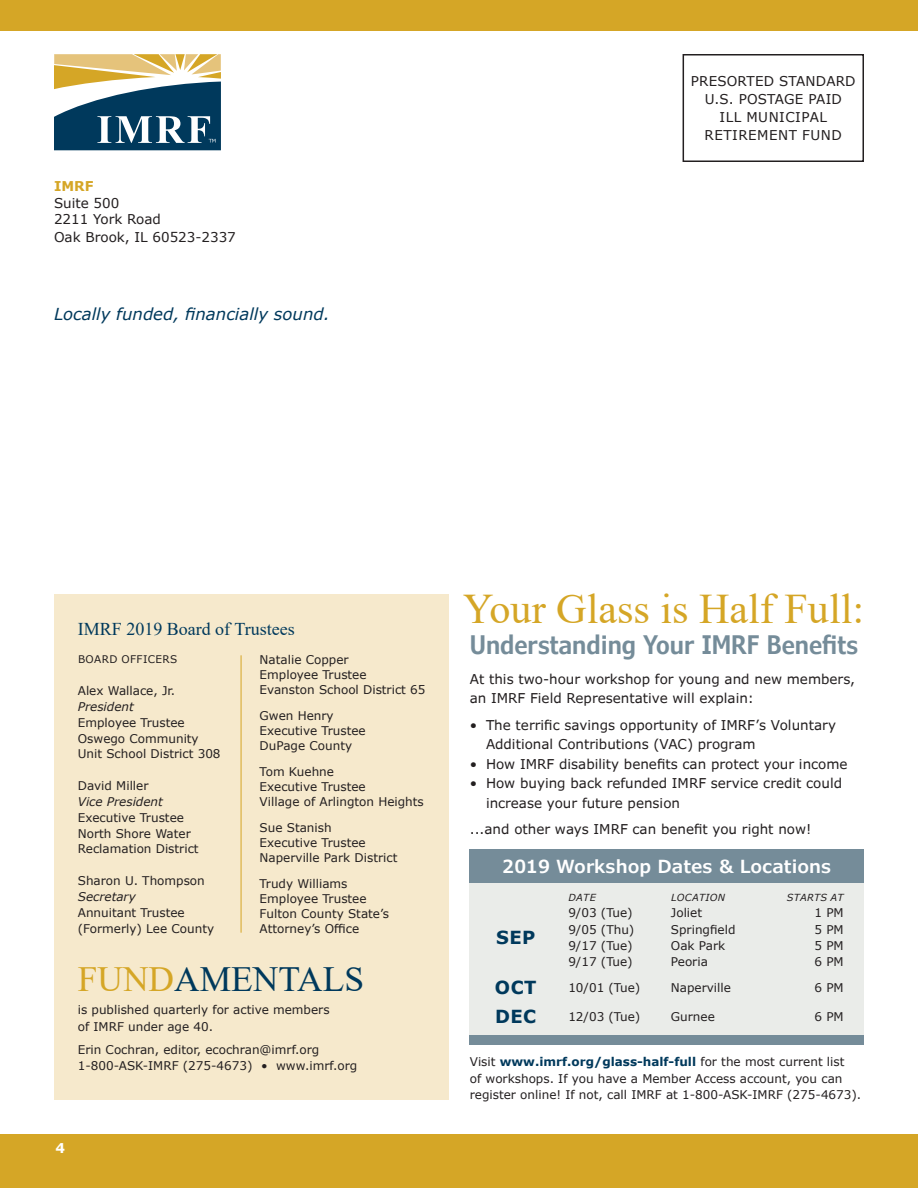
<style>
.page{position:relative;width:918px;height:1188px;background:#fff}
.page>*{position:absolute;margin:0;border:0;box-sizing:border-box;transform-origin:0 0}
.t1{font:42.15px "Times New Roman";color:#d5a626}
.t2{font:35.4px "Times New Roman";color:#00395c}
.t3{font:600 condensed 25.5px "Verdana Pro";color:#758c99}
.t4{font:600 18px "Verdana Pro";color:#fff}
.t5{font:18px "Times New Roman";color:#00395c}
.t6{font:700 18px "Verdana";letter-spacing:.025em;color:#00395c}
.t7{font:italic 16.5px "Verdana";color:#00395c}
.t8{font:13.5px/19.5px "Verdana Pro";color:#231f20}
.t9{font:13.5px "Verdana";letter-spacing:.01em;color:#231f20}
.t10{font:13.5px "Verdana";letter-spacing:.035em;color:#231f20}
.t11{font:700 13.5px "Verdana";color:#d5a626}
.t12{font:700 13.5px "Verdana";color:#fff}
.Body_text{font:12px/15px "Verdana";color:#231f20}
.t13{font:italic 12px "Verdana";color:#231f20}
.t14{font:10.5px "Verdana";letter-spacing:.035em;color:#231f20}
.t15{font:italic 9.75px "Verdana";letter-spacing:.035em;color:#231f20}
.s1{font-style:italic}
.s2{color:#d5a626}
.s3{font-weight:700;color:#00395c}
</style>
<div class="page">
<div style="left:0;top:1134px;width:918px;height:54px;background:#d5a626"></div>
<svg style="left:54px;top:54px;width:167px;height:96px"></svg>
<div style="left:0;top:0;width:918px;height:30px;background:#d5a626"></div>
<div style="left:683px;top:54px;width:181px;height:108px;border:2px solid #231f20"></div>
<div style="left:54px;top:594px;width:394px;height:505px;background:#f6e9cc"></div>
<hr style="left:241px;top:655px;width:1px;height:278px;background:#d5a626">
<div style="left:470px;top:882px;width:394px;height:153px;background:#eaece9"></div>
<div style="left:470px;top:1035px;width:394px;height:10px;background:#758c99"></div>
<div style="left:470px;top:849px;width:394px;height:33px;background:#758c99"></div>
<p class="t11" style="left:54px;top:177px;width:41px">IMRF</p>
<p class="t9" style="left:54px;top:194px;width:67px">Suite 500</p>
<p class="t9" style="left:54px;top:210px;width:108px">2211 York Road</p>
<p class="t9" style="left:54px;top:228px;width:183px">Oak Brook, IL 60523-2337</p>
<p class="t7" style="left:54px;top:302px;width:277px">Locally funded, financially sound.</p>
<p class="t9" style="left:691px;top:72px;width:166px">PRESORTED STANDARD</p>
<p class="t9" style="left:705px;top:90px;width:139px">U.S. POSTAGE PAID</p>
<p class="t10" style="left:720px;top:108px;width:109px">ILL MUNICIPAL</p>
<p class="t10" style="left:705px;top:126px;width:139px">RETIREMENT FUND</p>
<p class="t5" style="left:78px;top:617px;width:219px">IMRF 2019 Board of Trustees</p>
<p class="t14" style="left:78px;top:652px;width:101px">BOARD OFFICERS</p>
<p class="Body_text" style="left:78px;top:683px;width:99px">Alex Wallace, Jr.</p>
<p class="Body_text" style="left:78px;top:699px;width:108px;line-height:15.8px"><span class="s1">President<br></span>Employee Trustee</p>
<p class="Body_text" style="left:78px;top:730px;width:144px;line-height:15.8px">Oswego Community<br>Unit School District 308</p>
<p class="Body_text" style="left:78px;top:778px;width:72px">David Miller</p>
<p class="Body_text" style="left:78px;top:794px;width:108px;line-height:15.8px"><span class="s1">Vice President<br></span>Executive Trustee</p>
<p class="Body_text" style="left:78px;top:825px;width:122px;line-height:15.8px">North Shore Water<br>Reclamation District</p>
<p class="Body_text" style="left:78px;top:873px;width:129px">Sharon U. Thompson</p>
<p class="t13" style="left:78px;top:889px;width:60px">Secretary</p>
<p class="Body_text" style="left:78px;top:905px;width:138px;line-height:15.8px">Annuitant Trustee (Formerly) Lee County</p>
<p class="t2" style="left:78px;top:954px;width:288px"><span class="s2">FUND</span>AMENTALS</p>
<p class="Body_text" style="left:78px;top:1001px;width:253px;line-height:16.5px">is published quarterly for active members of IMRF under age 40.</p>
<p class="Body_text" style="left:78px;top:1042px;width:243px">Erin Cochran, editor, ecochran@imrf.org</p>
<p class="Body_text" style="left:78px;top:1058px;width:281px">1-800-ASK-IMRF (275-4673) • www.imrf.org</p>
<p class="Body_text" style="left:260px;top:653px;width:90px">Natalie Copper</p>
<p class="Body_text" style="left:260px;top:668px;width:167px">Employee Trustee<br>Evanston School District 65</p>
<p class="Body_text" style="left:260px;top:708px;width:108px">Gwen Henry<br>Executive Trustee<br>DuPage County</p>
<p class="Body_text" style="left:260px;top:764px;width:76px">Tom Kuehne</p>
<p class="Body_text" style="left:260px;top:779px;width:108px">Executive Trustee</p>
<p class="Body_text" style="left:260px;top:794px;width:166px">Village of Arlington Heights</p>
<p class="Body_text" style="left:260px;top:820px;width:74px">Sue Stanish</p>
<p class="Body_text" style="left:260px;top:835px;width:139px">Executive Trustee<br>Naperville Park District</p>
<p class="Body_text" style="left:260px;top:876px;width:131px">Trudy Williams<br>Employee Trustee<br>Fulton County State’s<br>Attorney’s Office</p>
<p class="t12" style="left:56px;top:1138px;width:11px">4</p>
<p class="t1" style="left:463px;top:579px;width:402px">Your Glass is Half Full:</p>
<p class="t3" style="left:470px;top:628px;width:390px">Understanding Your IMRF Benefits</p>
<p class="t8" style="left:470px;top:669px;width:387px">At this two-hour workshop for young and new members, an IMRF Field Representative will explain:</p>
<p class="t8" style="left:486px;top:715px;width:352px;text-indent:-16px">• The terrific savings opportunity of IMRF’s Voluntary<br>Additional Contributions (VAC) program</p>
<p class="t8" style="left:470px;top:754px;width:379px">• How IMRF disability benefits can protect your income</p>
<p class="t8" style="left:486px;top:774px;width:358px;text-indent:-16px">• How buying back refunded IMRF service credit could increase your future pension</p>
<p class="t8" style="left:470px;top:819px;width:343px">...and other ways IMRF can benefit you right now!</p>
<p class="t4" style="left:503px;top:855px;width:330px">2019 Workshop Dates &amp; Locations</p>
<p class="t6" style="left:496px;top:925px;width:41px">SEP</p>
<p class="t15" style="left:569px;top:891px;width:29px">DATE</p>
<p class="t15" style="left:671px;top:891px;width:56px">LOCATION</p>
<p class="t15" style="left:787px;top:891px;width:58px">STARTS AT</p>
<p class="Body_text" style="left:568px;top:905px;width:66px">9/03 (Tue)</p>
<p class="Body_text" style="left:671px;top:905px;width:33px">Joliet</p>
<p class="Body_text" style="left:815px;top:905px;width:31px">1 PM</p>
<p class="Body_text" style="left:568px;top:922px;width:68px">9/05 (Thu)</p>
<p class="Body_text" style="left:671px;top:922px;width:66px">Springfield</p>
<p class="Body_text" style="left:815px;top:922px;width:31px">5 PM</p>
<p class="Body_text" style="left:568px;top:938px;width:66px">9/17 (Tue)</p>
<p class="Body_text" style="left:671px;top:938px;width:56px">Oak Park</p>
<p class="Body_text" style="left:815px;top:938px;width:31px">5 PM</p>
<p class="Body_text" style="left:568px;top:954px;width:66px">9/17 (Tue)</p>
<p class="Body_text" style="left:671px;top:954px;width:39px">Peoria</p>
<p class="Body_text" style="left:815px;top:954px;width:31px">6 PM</p>
<p class="t6" style="left:495px;top:975px;width:43px">OCT</p>
<p class="Body_text" style="left:568px;top:980px;width:74px">10/01 (Tue)</p>
<p class="Body_text" style="left:671px;top:980px;width:62px">Naperville</p>
<p class="Body_text" style="left:815px;top:980px;width:31px">6 PM</p>
<p class="t6" style="left:495px;top:1004px;width:43px">DEC</p>
<p class="Body_text" style="left:568px;top:1009px;width:74px">12/03 (Tue)</p>
<p class="Body_text" style="left:671px;top:1009px;width:45px">Gurnee</p>
<p class="Body_text" style="left:815px;top:1009px;width:31px">6 PM</p>
<p class="Body_text" style="left:470px;top:1054px;width:393px;line-height:16.5px">Visit <span class="s3">www.imrf.org/glass-half-full</span> for the most current list<br>of workshops. If you have a Member Access account, you can register online! If not, call IMRF at 1-800-ASK-IMRF (275-4673).</p>
</div>
